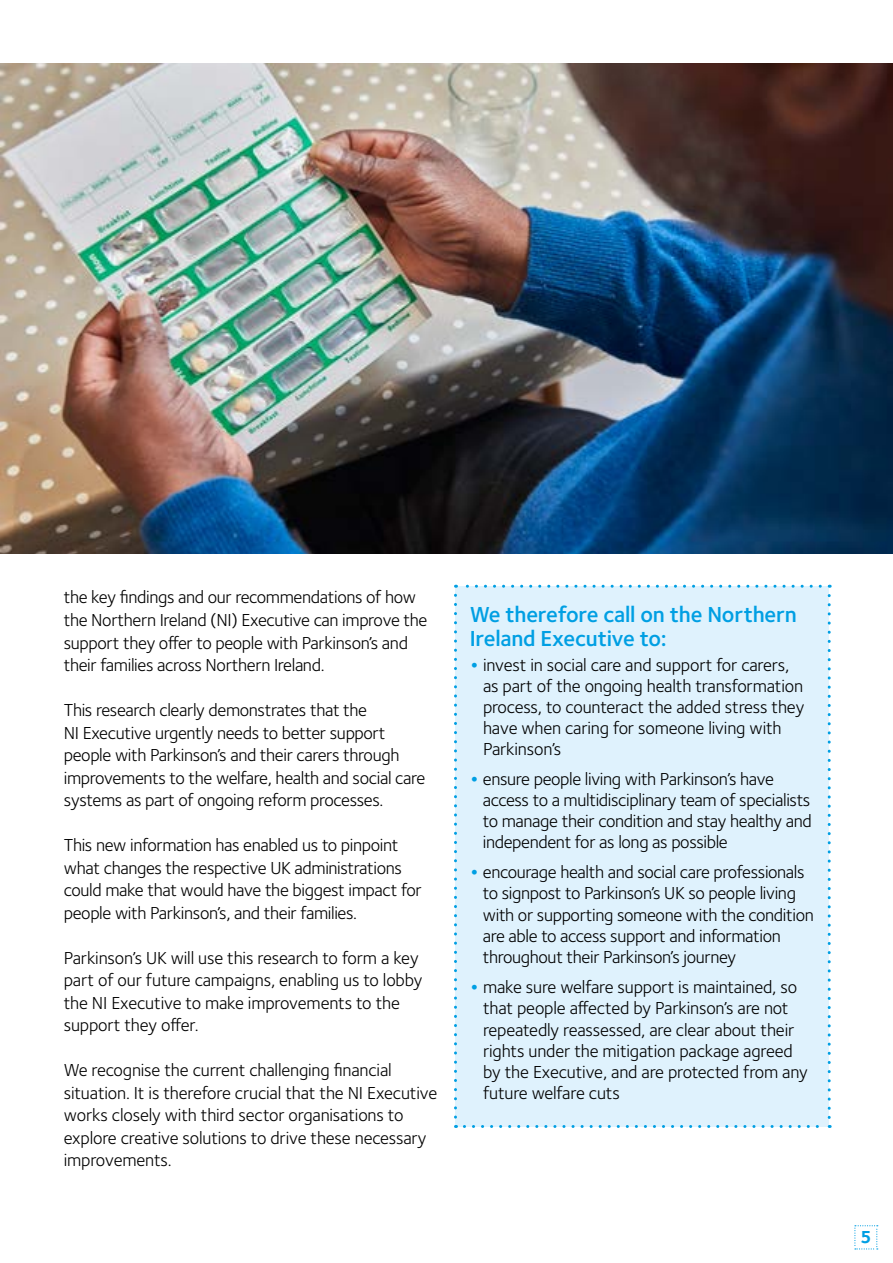
<style>
.page{position:relative;width:893px;height:1263px;background:#fff}
.page>*{position:absolute;margin:0;border:0;box-sizing:border-box;transform-origin:0 0}
.t1{font:600 22.5px/24px "Foundry Sterling";letter-spacing:-.01em;color:#009fe3}
.t2{font:18px/22.5px "Foundry Sterling";letter-spacing:-.02em;color:#000}
.t3{font:700 18px "Foundry Sterling";color:#009fe3}
.s1{font-weight:700;font-size:21px;color:#009fe3}
</style>
<div class="page">
<svg style="left:854px;top:1225px;width:24px;height:24px"></svg>
<img style="left:0;top:64px;width:893px;height:489px">
<div style="left:455px;top:586px;width:374px;height:540px;background:#dff2fd"></div>
<svg style="left:454px;top:595px;width:3px;height:533px"></svg>
<svg style="left:464px;top:1125px;width:366px;height:3px"></svg>
<svg style="left:828px;top:585px;width:3px;height:532px"></svg>
<svg style="left:455px;top:585px;width:365px;height:3px"></svg>
<p class="t2" style="left:64px;top:586px;width:365px">the key findings and our recommendations of how the Northern Ireland (NI) Executive can improve the support they offer to people with Parkinson’s and their families across Northern Ireland.</p>
<p class="t2" style="left:64px;top:699px;width:363px">This research clearly demonstrates that the<br>NI Executive urgently needs to better support people with Parkinson’s and their carers through improvements to the welfare, health and social care systems as part of ongoing reform processes.</p>
<p class="t2" style="left:64px;top:834px;width:360px">This new information has enabled us to pinpoint what changes the respective UK administrations could make that would have the biggest impact for people with Parkinson’s, and their families.</p>
<p class="t2" style="left:64px;top:946px;width:360px">Parkinson’s UK will use this research to form a key part of our future campaigns, enabling us to lobby the NI Executive to make improvements to the support they offer.</p>
<p class="t2" style="left:64px;top:1059px;width:375px">We recognise the current challenging financial situation. It is therefore crucial that the NI Executive works closely with third sector organisations to explore creative solutions to drive these necessary improvements.</p>
<p class="t1" style="left:470px;top:603px;width:329px">We therefore call on the Northern<br>Ireland Executive to:</p>
<p class="t2" style="left:483px;top:655px;width:323px;line-height:21px;text-indent:-13px"><span class="s1">•</span> invest in social care and support for carers, as part of the ongoing health transformation process, to counteract the added stress they have when caring for someone living with Parkinson’s</p>
<p class="t2" style="left:483px;top:768px;width:331px;line-height:21.1px;text-indent:-13px"><span class="s1">•</span> ensure people living with Parkinson’s have access to a multidisciplinary team of specialists to manage their condition and stay healthy and independent for as long as possible</p>
<p class="t2" style="left:483px;top:861px;width:332px;line-height:21.3px;text-indent:-13px"><span class="s1">•</span> encourage health and social care professionals to signpost to Parkinson’s UK so people living with or supporting someone with the condition are able to access support and information throughout their Parkinson’s journey</p>
<p class="t2" style="left:483px;top:976px;width:326px;line-height:21.3px;text-indent:-13px"><span class="s1">•</span> make sure welfare support is maintained, so that people affected by Parkinson’s are not repeatedly reassessed, are clear about their rights under the mitigation package agreed by the Executive, and are protected from any future welfare cuts</p>
<p class="t3" style="left:860px;top:1227px;width:13px">5</p>
</div>
